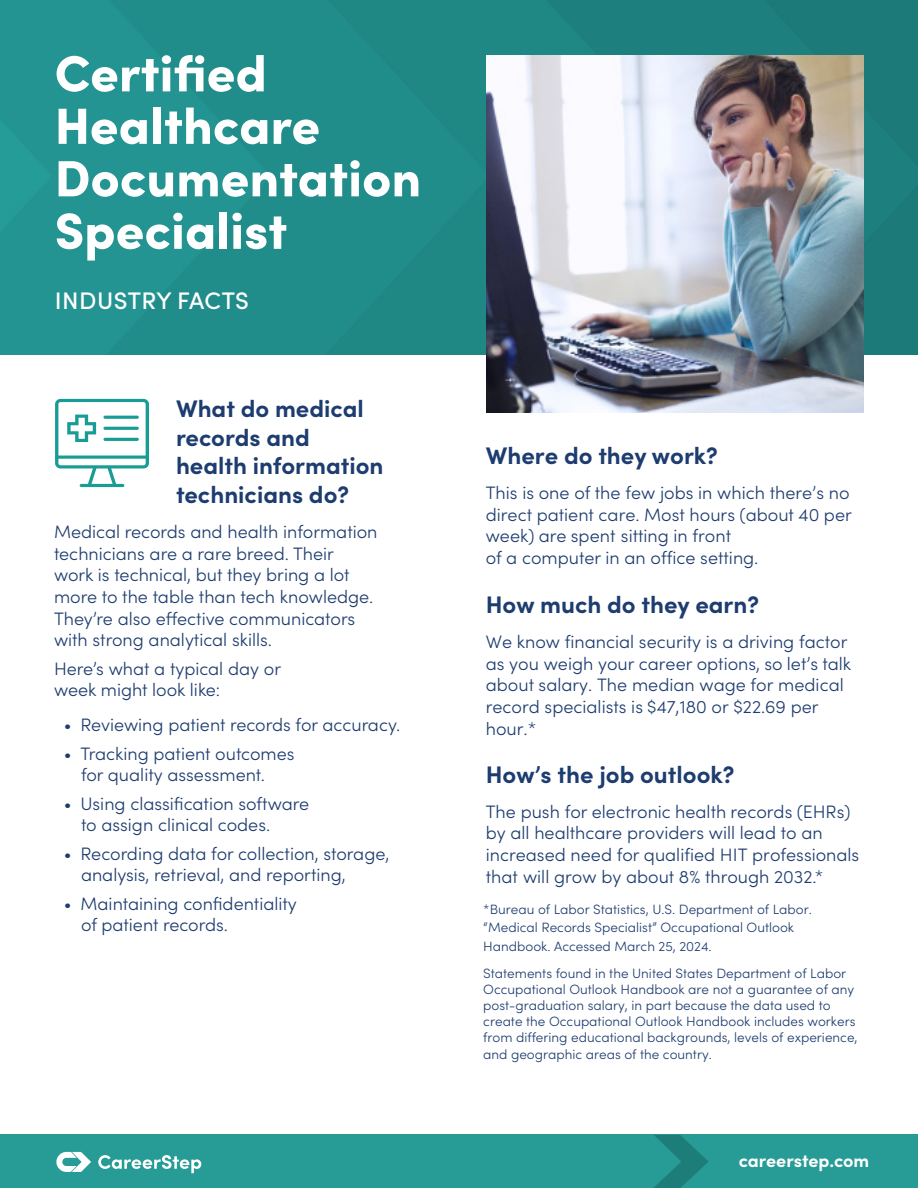
<style>
.page{position:relative;width:918px;height:1188px;background:#fff}
.page>*{position:absolute;margin:0;border:0;box-sizing:border-box;transform-origin:0 0}
.t1{font:900 51px/52.5px "Sofia Pro";color:#fff}
.t2{font:700 24px/28.8px "Sofia Pro";color:#1d3c6f}
.t3{font:500 24px "Sofia Pro";letter-spacing:.02em;color:#fff}
.t4{font:300 18px/21.6px "Sofia Pro";color:#1d3c6f}
.t5{font:700 18px "Sofia Pro";letter-spacing:-.005em;color:#fff}
.t6{font:300 13.5px/16.2px "Sofia Pro";color:#1d3c6f}
.s1{font-style:inherit}
</style>
<div class="page">
<hr style="left:80px;top:484px;width:44px;height:3px;background:#1a9c96;border-radius:2px">
<svg style="left:55px;top:399px;width:94px;height:87px"></svg>
<hr style="left:103px;top:416px;width:36px;height:3px;background:#1a9c96;border-radius:2px">
<hr style="left:103px;top:427px;width:36px;height:3px;background:#1a9c96;border-radius:2px">
<hr style="left:103px;top:438px;width:36px;height:3px;background:#1a9c96;border-radius:2px">
<div style="left:0;top:0;width:918px;height:354px;background:linear-gradient(to right,#249793,#1c7977)"></div>
<img style="left:486px;top:55px;width:378px;height:358px">
<div style="left:0;top:1135px;width:918px;height:53px;background:#279c97"></div>
<svg style="left:654px;top:1135px;width:55px;height:53px"></svg>
<svg style="left:56px;top:1152px;width:35px;height:20px"></svg>
<svg style="left:98px;top:1155px;width:103px;height:18px"></svg>
<h1 class="t1" style="left:55px;top:43px;width:368px">Certified<br>Healthcare<br>Documentation<br>Specialist</h1>
<h2 class="t3" style="left:55px;top:283px;width:196px">INDUSTRY FACTS</h2>
<h2 class="t2" style="left:176px;top:392px;width:209px">What do medical records and health information technicians do?</h2>
<p class="t4" style="left:54px;top:520px;width:325px">Medical records and health information technicians are a rare breed. Their work is technical, but they bring a lot more to the table than tech knowledge.<br>They’re also effective communicators with strong analytical skills.</p>
<p class="t4" style="left:54px;top:657px;width:229px">Here’s what a typical day or week might look like:</p>
<p class="t4" style="left:64px;top:713px;width:338px">• Reviewing patient records for accuracy.</p>
<p class="t4" style="left:81px;top:742px;width:215px;text-indent:-17px">• Tracking patient outcomes for quality assessment.</p>
<p class="t4" style="left:81px;top:792px;width:230px;text-indent:-17px">• Using classification software to assign clinical codes.</p>
<p class="t4" style="left:81px;top:841px;width:310px;text-indent:-17px">• Recording data for collection, storage, analysis, retrieval, and reporting,</p>
<p class="t4" style="left:81px;top:891px;width:217px;text-indent:-17px">• Maintaining confidentiality of patient records.</p>
<h2 class="t2" style="left:486px;top:439px;width:234px">Where do they work?</h2>
<p class="t4" style="left:486px;top:481px;width:368px">This is one of the few jobs in which there’s no direct patient care. Most hours (about 40 per week) are spent sitting in front<br>of a computer in an office setting.</p>
<h2 class="t2" style="left:486px;top:588px;width:275px">How much do they earn?</h2>
<p class="t4" style="left:486px;top:630px;width:367px">We know financial security is a driving factor as you weigh your career options, so let’s talk about salary. <span class="s1">The median wage for medical record specialists is $47,180 or $22.69 per hour.*</span></p>
<h2 class="t2" style="left:486px;top:758px;width:250px">How’s the job outlook?</h2>
<p class="t4" style="left:486px;top:800px;width:375px">The push for electronic health records (EHRs) by all healthcare providers will lead to an increased need for qualified HIT professionals that will grow by about <span class="s1">8</span>% through 20<span class="s1">32</span>.<span class="s1">*</span></p>
<p class="t6" style="left:483px;top:899px;width:330px;line-height:18.5px">*Bureau of Labor Statistics, U.S. Department of Labor. “Medical Records Specialist” Occupational Outlook<br>Handbook. Accessed March 25, 2024.</p>
<p class="t6" style="left:483px;top:964px;width:376px">Statements found in the United States Department of Labor Occupational Outlook Handbook are not a guarantee of any post-graduation salary, in part because the data used to create the Occupational Outlook Handbook includes workers from differing educational backgrounds, levels of experience, and geographic areas of the country.</p>
<p class="t5" style="left:739px;top:1147px;width:132px">careerstep.com</p>
</div>
